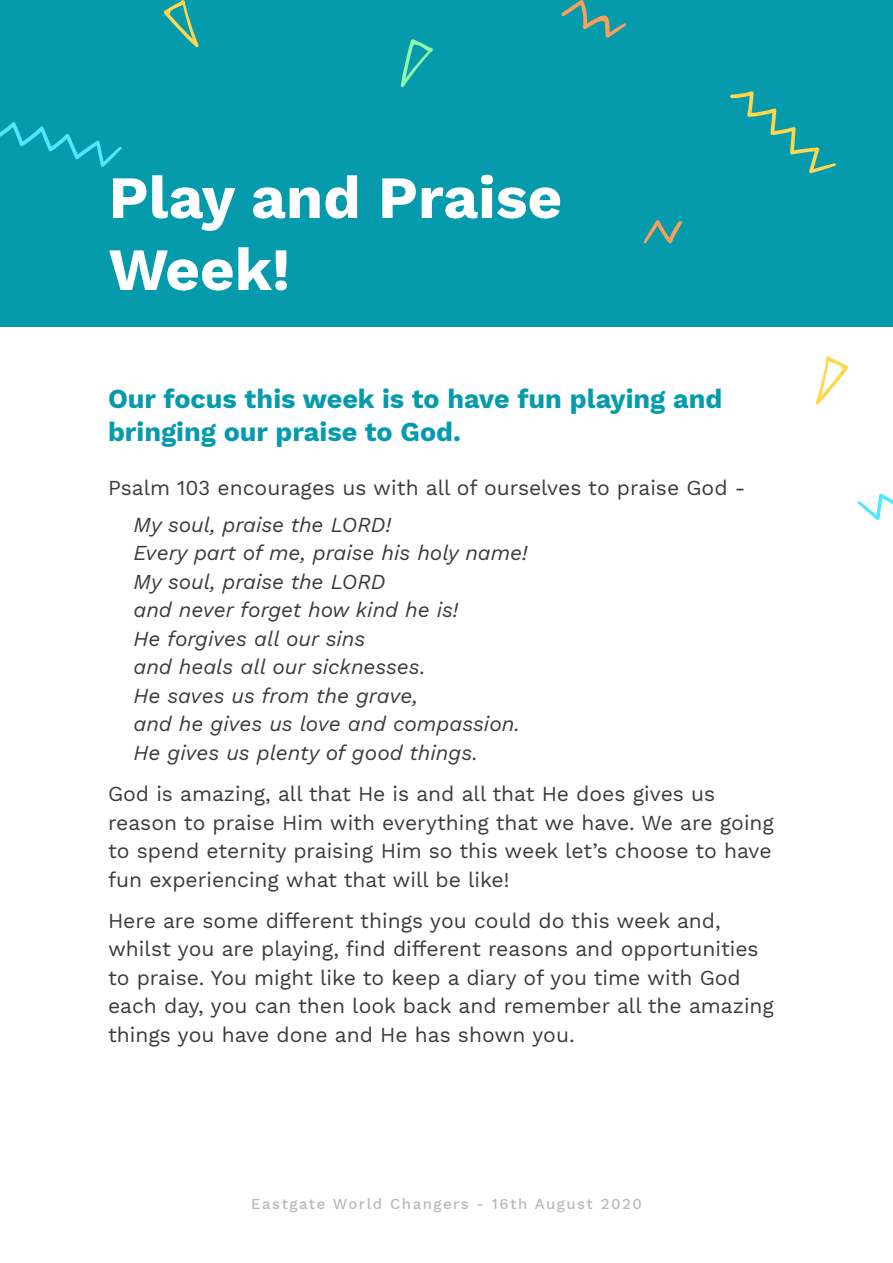
<style>
.page{position:relative;width:893px;height:1263px;background:#fff}
.page>*{position:absolute;margin:0;border:0;box-sizing:border-box;transform-origin:0 0}
.Header_Style{font:700 60px/72px "Work Sans";color:#fff}
.Title_Style{font:700 27px/32.4px "Work Sans";color:#069bac}
.Title_Style-2{font:21px/28.5px "Work Sans";color:#3b3b3b}
.t1{font:italic 21px "Work Sans";color:#3b3b3b}
.t2{font:500 15px "Work Sans";letter-spacing:.1em;color:#bbb8b9}
</style>
<div class="page">
<div style="left:0;top:0;width:893px;height:327px;background:#069bac"></div>
<svg style="left:561px;top:0;width:65px;height:38px"></svg>
<svg style="left:400px;top:39px;width:33px;height:49px"></svg>
<svg style="left:730px;top:91px;width:106px;height:82px"></svg>
<svg style="left:643px;top:220px;width:39px;height:24px"></svg>
<svg style="left:0;top:122px;width:122px;height:45px"></svg>
<svg style="left:164px;top:0;width:35px;height:48px"></svg>
<svg style="left:857px;top:493px;width:36px;height:27px"></svg>
<svg style="left:815px;top:356px;width:33px;height:49px"></svg>
<p class="Header_Style" style="left:109px;top:159px;width:455px">Play and Praise<br>Week!</p>
<p class="Title_Style" style="left:108px;top:382px;width:616px">Our focus this week is to have fun playing and bringing our praise to God.</p>
<p class="Title_Style-2" style="left:108px;top:474px;width:639px">Psalm 103 encourages us with all of ourselves to praise God -</p>
<p class="t1" style="left:134px;top:509px;width:259px">My soul, praise the LORD!</p>
<p class="t1" style="left:134px;top:537px;width:396px">Every part of me, praise his holy name!</p>
<p class="t1" style="left:134px;top:566px;width:254px">My soul, praise the LORD</p>
<p class="t1" style="left:134px;top:594px;width:327px">and never forget how kind he is!</p>
<p class="t1" style="left:134px;top:623px;width:233px">He forgives all our sins</p>
<p class="t1" style="left:134px;top:651px;width:293px">and heals all our sicknesses.</p>
<p class="t1" style="left:134px;top:680px;width:286px">He saves us from the grave,</p>
<p class="t1" style="left:134px;top:708px;width:388px">and he gives us love and compassion.</p>
<p class="t1" style="left:134px;top:737px;width:346px">He gives us plenty of good things.</p>
<p class="Title_Style-2" style="left:108px;top:781px;width:668px">God is amazing, all that He is and all that He does gives us reason to praise Him with everything that we have. We are going to spend eternity praising Him so this week let’s choose to have fun experiencing what that will be like!</p>
<p class="Title_Style-2" style="left:108px;top:907px;width:668px">Here are some different things you could do this week and, whilst you are playing, find different reasons and opportunities to praise. You might like to keep a diary of you time with God each day, you can then look back and remember all the amazing things you have done and He has shown you.</p>
<p class="t2" style="left:251px;top:1192px;width:392px">Eastgate World Changers - 16th August 2020</p>
</div>
